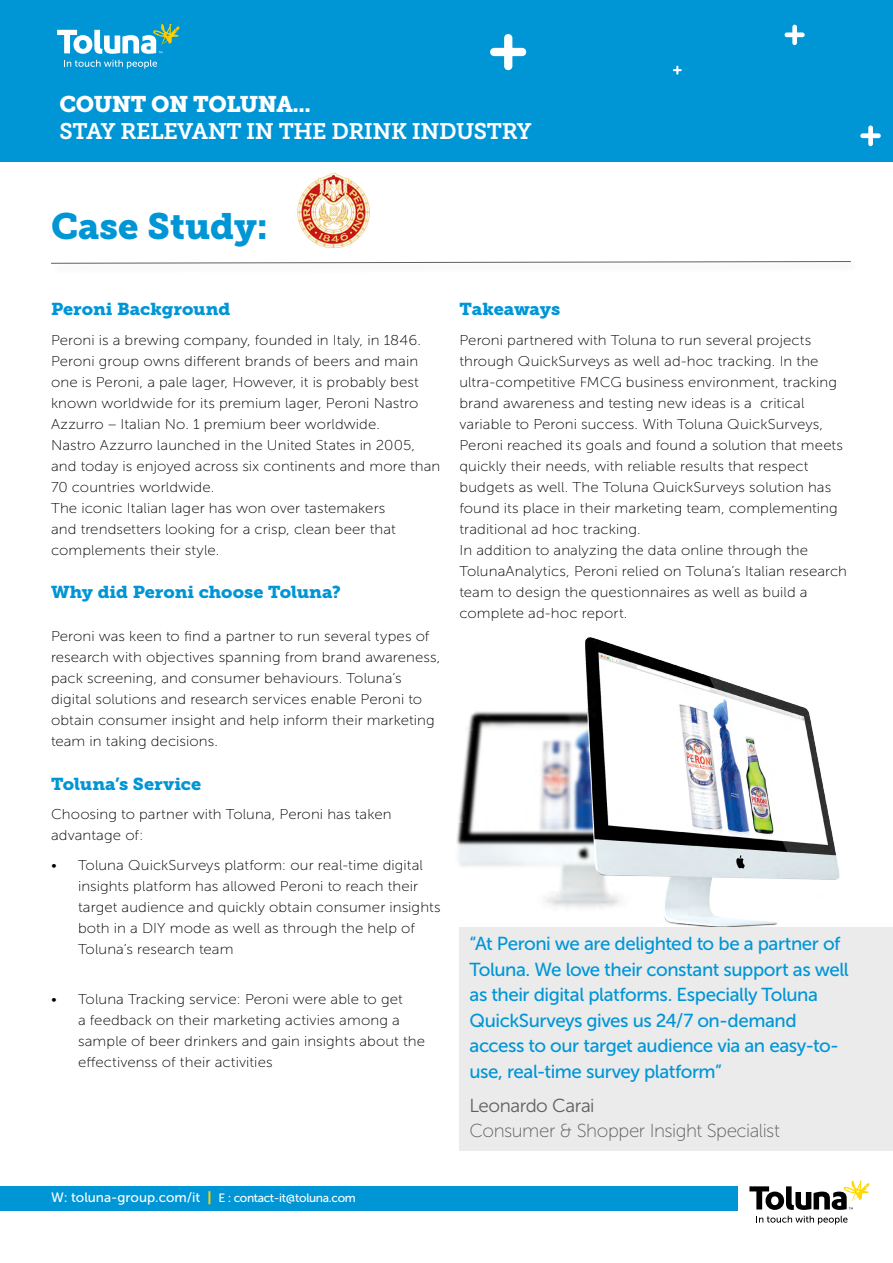
<style>
.page{position:relative;width:893px;height:1263px;background:#fff}
.page>*{position:absolute;margin:0;border:0;box-sizing:border-box;transform-origin:0 0}
.t1{font:36.45px "Museo Slab 900";color:#0096d6}
.t2{font:22.5px "Museo Slab 700";letter-spacing:-.02em;color:#fff}
.t3{font:22.5px "Museo Slab 900";letter-spacing:-.02em;color:#fff}
.t4{font:18.75px/25.5px "Museo Sans 500";letter-spacing:-.025em;color:#0096d6}
.t5{font:18.75px "Museo Sans 100";letter-spacing:-.025em;color:#5f6062}
.t6{font:18.75px "Museo Sans 300";letter-spacing:-.025em;color:#5f6062}
.t7{font:17.1px "Museo Slab 900";letter-spacing:-.005em;color:#0096d6;scale:1.05 1}
.t8{font:14.25px/21px "Museo Sans 100";letter-spacing:.005em;color:#000;scale:1.05 1}
.t9{font:12px "Museo Sans 500";letter-spacing:-.03em;color:#fff}
.s1{font-size:13.5px}
.s2{font-family:"Museo Sans 900";font-size:13.5px;color:#ffcf01}
</style>
<div class="page">
<div style="left:0;top:0;width:893px;height:162px;background:#0096d6"></div>
<svg style="left:490px;top:34px;width:37px;height:37px"></svg>
<svg style="left:784px;top:24px;width:21px;height:21px"></svg>
<svg style="left:673px;top:66px;width:9px;height:9px"></svg>
<svg style="left:860px;top:125px;width:21px;height:21px"></svg>
<div style="left:0;top:1187px;width:738px;height:24px;background:#0096d6"></div>
<svg style="left:749px;top:1180px;width:121px;height:30px"></svg>
<svg style="left:756px;top:1216px;width:91px;height:8px"></svg>
<svg style="left:57px;top:24px;width:123px;height:30px"></svg>
<svg style="left:64px;top:60px;width:93px;height:9px"></svg>
<img style="left:456px;top:637px;width:384px;height:290px">
<div style="left:459px;top:927px;width:434px;height:224px;background:#ebebec"></div>
<div style="left:49px;top:259px;width:812px;height:15px;background:#fbfbfb"></div>
<svg style="left:51px;top:261px;width:800px;height:3px"></svg>
<img style="left:297px;top:172px;width:73px;height:77px">
<h2 class="t3" style="left:60px;top:91px;width:253px">COUNT ON TOLUNA...</h2>
<h2 class="t2" style="left:60px;top:118px;width:474px">STAY RELEVANT IN THE DRINK INDUSTRY</h2>
<h1 class="t1" style="left:51px;top:205px;width:218px">Case Study:</h1>
<p class="t7" style="left:51px;top:299px;width:172px">Peroni Background</p>
<p class="t8" style="left:51px;top:329px;width:372px">Peroni is a brewing company, founded in Italy, in 1846.<br>Peroni group owns different brands of beers and main one is Peroni, a pale lager, However, it is probably best known worldwide for its premium lager, Peroni Nastro Azzurro – Italian No. 1 premium beer worldwide.<br>Nastro Azzurro launched in the United States in 2005, and today is enjoyed across six continents and more than 70 countries worldwide.<br>The iconic Italian lager has won over tastemakers<br>and trendsetters looking for a crisp, clean beer that complements their style.</p>
<p class="t7" style="left:51px;top:582px;width:278px">Why did Peroni choose Toluna?</p>
<p class="t8" style="left:51px;top:625px;width:372px">Peroni was keen to find a partner to run several types of research with objectives spanning from brand awareness, pack screening, and consumer behaviours. Toluna’s digital solutions and research services enable Peroni to obtain consumer insight and help inform their marketing team in taking decisions.</p>
<p class="t7" style="left:51px;top:773px;width:144px">Toluna’s Service</p>
<p class="t8" style="left:51px;top:804px;width:326px">Choosing to partner with Toluna, Peroni has taken advantage of:</p>
<p class="t8" style="left:78px;top:854px;width:347px;text-indent:-27px">• Toluna QuickSurveys platform: our real-time digital insights platform has allowed Peroni to reach their target audience and quickly obtain consumer insights both in a DIY mode as well as through the help of Toluna’s research team</p>
<p class="t8" style="left:78px;top:989px;width:332px;text-indent:-27px">• Toluna Tracking service: Peroni were able to get<br>a feedback on their marketing activies among a sample of beer drinkers and gain insights about the effectivenss of their activities</p>
<p class="t7" style="left:459px;top:299px;width:97px">Takeaways</p>
<p class="t8" style="left:459px;top:329px;width:371px">Peroni partnered with Toluna to run several projects through QuickSurveys as well ad-hoc tracking. In the ultra-competitive FMCG business environment, tracking brand awareness and testing new ideas is a critical variable to Peroni success. With Toluna QuickSurveys, Peroni reached its goals and found a solution that meets quickly their needs, with reliable results that respect budgets as well. The Toluna QuickSurveys solution has found its place in their marketing team, complementing traditional ad hoc tracking.<br>In addition to analyzing the data online through the TolunaAnalytics, Peroni relied on Toluna’s Italian research team to design the questionnaires as well as build a complete ad-hoc report.</p>
<p class="t4" style="left:470px;top:931px;width:381px">“At Peroni we are delighted to be a partner of Toluna. We love their constant support as well as their digital platforms. Especially Toluna QuickSurveys gives us 24/7 on-demand access to our target audience via an easy-to&shy;use, real-time survey platform”</p>
<h3 class="t6" style="left:470px;top:1095px;width:127px">Leonardo Carai</h3>
<h3 class="t5" style="left:470px;top:1121px;width:312px">Consumer &amp; Shopper Insight Specialist</h3>
<p class="t9" style="left:51px;top:1192px;width:306px"><span class="s1">W: toluna-group.com/it</span> <span class="s2">|</span> E : contact-it@toluna.com</p>
</div>
